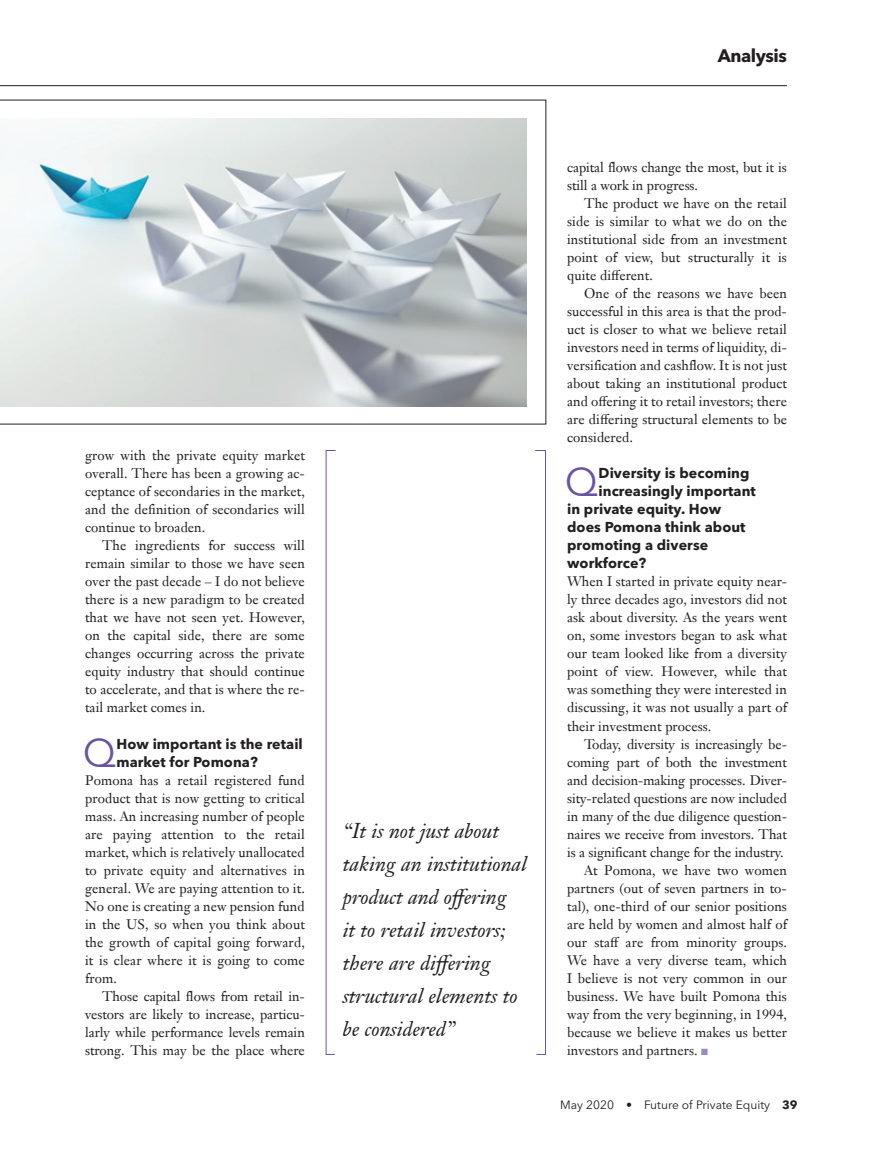
<style>
.page{position:relative;width:872px;height:1149px;background:#fff}
.page>*{position:absolute;margin:0;border:0;box-sizing:border-box;transform-origin:0 0}
.t1{font:39.6px "Avenir Next LT Pro";color:#6b53a2}
.t2{font:italic 21px/33px "Janson Text LT Pro";color:#231f20}
.t3{font:700 18px "Avenir Next LT Pro";letter-spacing:-.025em;color:#231f20}
.t4{font:700 14.25px/18px "Avenir Next LT Pro";letter-spacing:.005em;color:#231f20}
.t5{font:13.5px/18px "Janson Text LT Pro";letter-spacing:.005em;color:#231f20;text-align:justify}
.t6{font:12px "Avenir Next LT Pro";color:#231f20}
.s1{color:#9a8ac1}
.s2{font-weight:700}
</style>
<div class="page">
<hr style="left:0;top:85px;width:787px;height:1px;background:#231f20">
<svg style="left:535px;top:450px;width:11px;height:604px"></svg>
<svg style="left:325px;top:450px;width:11px;height:604px"></svg>
<svg style="left:0;top:100px;width:546px;height:324px"></svg>
<img style="left:0;top:118px;width:526px;height:288px">
<h3 class="t3" style="left:717px;top:45px;width:71px">Analysis</h3>
<p class="t5" style="left:85px;top:446px;width:221px">grow with the private equity market overall. There has been a growing ac&shy;ceptance of secondaries in the market, and the definition of secondaries will continue to broaden.</p>
<p class="t5" style="left:85px;top:536px;width:221px;text-indent:17px">The ingredients for success will remain similar to those we have seen over the past decade – I do not believe there is a new paradigm to be created that we have not seen yet. However, on the capital side, there are some changes occurring across the private equity industry that should continue to accelerate, and that is where the re&shy;tail market comes in.</p>
<h1 class="t1" style="left:83px;top:728px;width:35px">Q</h1>
<p class="t4" style="left:116px;top:734px;width:188px">How important is the retail market for Pomona?</p>
<p class="t5" style="left:85px;top:770px;width:221px">Pomona has a retail registered fund product that is now getting to critical mass. An increasing number of people are paying attention to the retail market, which is relatively unallocated to private equity and alternatives in general. We are paying attention to it.<br>No one is creating a new pension fund in the US, so when you think about the growth of capital going forward, it is clear where it is going to come from.</p>
<p class="t5" style="left:85px;top:986px;width:221px;text-indent:17px">Those capital flows from retail in&shy;vestors are likely to increase, particu&shy;larly while performance levels remain strong. This may be the place where</p>
<h2 class="t2" style="left:343px;top:814px;width:186px">“It is not just about taking an institutional product and offering<br>it to retail investors; there are differing structural elements to be considered”</h2>
<p class="t5" style="left:567px;top:158px;width:221px">capital flows change the most, but it is still a work in progress.</p>
<p class="t5" style="left:567px;top:194px;width:221px;text-indent:17px">The product we have on the retail side is similar to what we do on the institutional side from an investment point of view, but structurally it is quite different.</p>
<p class="t5" style="left:567px;top:284px;width:221px;text-indent:17px">One of the reasons we have been successful in this area is that the prod&shy;uct is closer to what we believe retail investors need in terms of liquidity, di&shy;versification and cashflow. It is not just about taking an institutional product and offering it to retail investors; there are differing structural elements to be considered.</p>
<h1 class="t1" style="left:565px;top:458px;width:35px">Q</h1>
<p class="t4" style="left:598px;top:464px;width:152px">Diversity is becoming</p>
<p class="t4" style="left:598px;top:482px;width:159px">increasingly important</p>
<p class="t4" style="left:567px;top:500px;width:156px">in private equity. How</p>
<p class="t4" style="left:567px;top:518px;width:180px">does Pomona think about</p>
<p class="t4" style="left:567px;top:536px;width:143px">promoting a diverse</p>
<p class="t4" style="left:567px;top:554px;width:81px">workforce?</p>
<p class="t5" style="left:567px;top:572px;width:221px">When I started in private equity near&shy;ly three decades ago, investors did not ask about diversity. As the years went on, some investors began to ask what our team looked like from a diversity point of view. However, while that was something they were interested in discussing, it was not usually a part of their investment process.</p>
<p class="t5" style="left:584px;top:734px;width:204px">Today, diversity is increasingly be-</p>
<p class="t5" style="left:567px;top:752px;width:221px">coming part of both the investment</p>
<p class="t5" style="left:567px;top:770px;width:221px">and decision-making processes. Diver-</p>
<p class="t5" style="left:567px;top:788px;width:221px">sity-related questions are now included</p>
<p class="t5" style="left:567px;top:806px;width:221px">in many of the due diligence question-</p>
<p class="t5" style="left:567px;top:824px;width:221px">naires we receive from investors. That</p>
<p class="t5" style="left:567px;top:842px;width:218px">is a significant change for the industry.</p>
<p class="t5" style="left:584px;top:860px;width:204px">At Pomona, we have two women</p>
<p class="t5" style="left:567px;top:878px;width:221px">partners (out of seven partners in to-</p>
<p class="t5" style="left:567px;top:896px;width:221px">tal), one-third of our senior positions</p>
<p class="t5" style="left:567px;top:914px;width:221px">are held by women and almost half of</p>
<p class="t5" style="left:567px;top:932px;width:221px">our staff are from minority groups.</p>
<p class="t5" style="left:567px;top:950px;width:221px">We have a very diverse team, which</p>
<p class="t5" style="left:567px;top:968px;width:221px">I believe is not very common in our</p>
<p class="t5" style="left:567px;top:986px;width:221px">business. We have built Pomona this</p>
<p class="t5" style="left:567px;top:1004px;width:221px">way from the very beginning, in 1994,</p>
<p class="t5" style="left:567px;top:1022px;width:221px">because we believe it makes us better</p>
<p class="t5" style="left:567px;top:1040px;width:142px">investors and partners. <span class="s1">■</span></p>
<p class="t6" style="left:560px;top:1097px;width:239px">May 2020 • Future of Private Equity <span class="s2">39</span></p>
</div>
